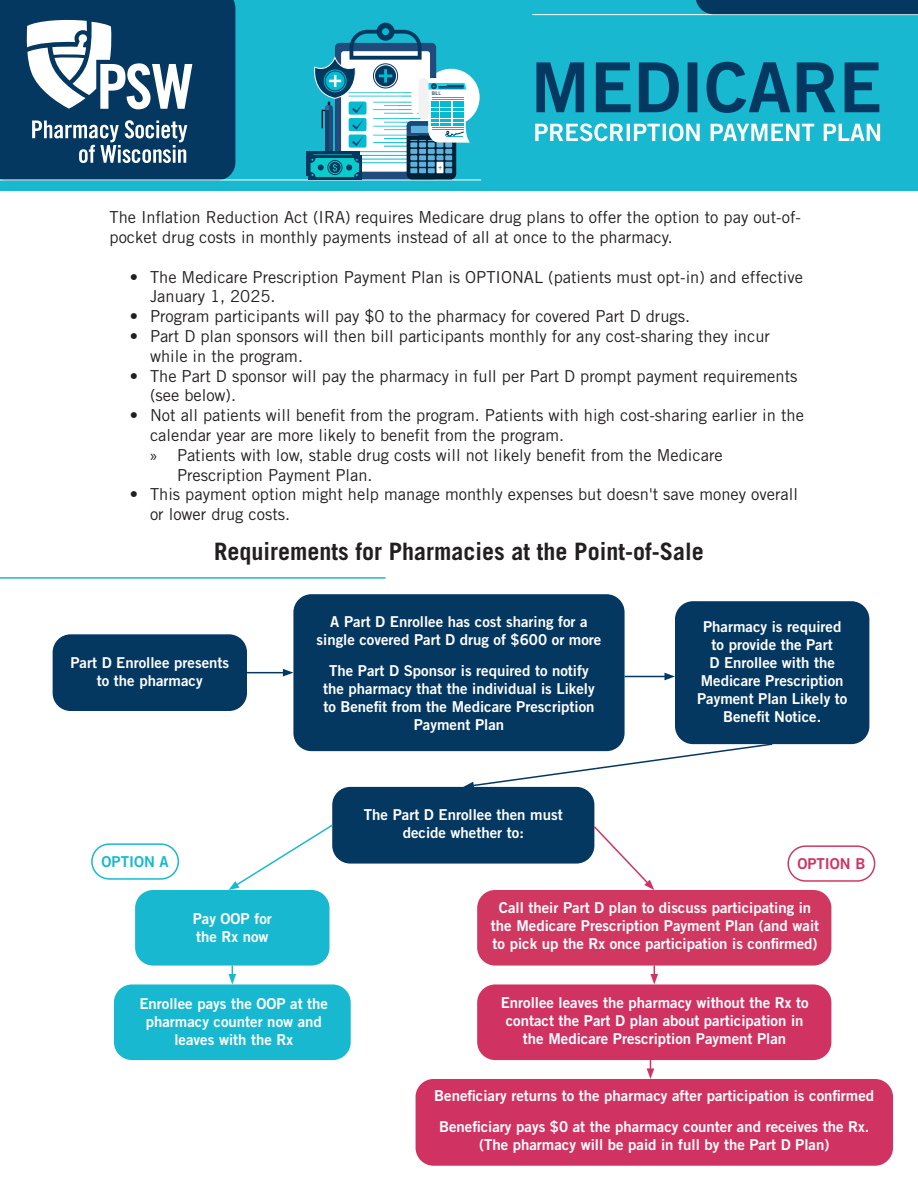
<style>
.page{position:relative;width:918px;height:1188px;background:#fff}
.page>*{position:absolute;margin:0;border:0;box-sizing:border-box;transform-origin:0 0}
.t1{font:700 24px "Trade Gothic LT Std";color:#231f20}
.t2{font:16.5px/19.8px "Trade Gothic LT Std";color:#231f20}
.t3{font:15px/18px "Trade Gothic LT Std Bd 2";color:#fff;text-align:center}
.t4{font:15px "Trade Gothic LT Std Bd 2";color:#18b9d0}
.t5{font:15px "Trade Gothic LT Std Bd 2";color:#d03362}
.t6{font:5.4px "Myriad Pro";color:#002136}
.s1{font-family:"Myriad Pro"}
</style>
<div class="page">
<div style="left:0;top:0;width:918px;height:190px;background:#18b9d0"></div>
<svg style="left:535px;top:123px;width:345px;height:18px"></svg>
<svg style="left:536px;top:62px;width:343px;height:51px"></svg>
<div style="left:53px;top:634px;width:194px;height:77px;background:#053861;border-radius:18px"></div>
<div style="left:293px;top:594px;width:332px;height:157px;background:#053861;border-radius:18px"></div>
<div style="left:477px;top:984px;width:354px;height:76px;background:#d03362;border-radius:18px"></div>
<div style="left:376px;top:23px;width:19px;height:18px;background:#053861;border-radius:50%"></div>
<hr style="left:0;top:180px;width:481px;height:1px;background:#fff">
<div style="left:306px;top:152px;width:53px;height:24px;background:#053861"></div>
<div style="left:308px;top:155px;width:54px;height:25px;background:#053861"></div>
<svg style="left:309px;top:28px;width:171px;height:151px"></svg>
<hr style="left:532px;top:14px;width:386px;height:1px;background:#fff">
<hr style="left:0;top:577px;width:386px;height:2px;background:#18b9d0">
<div style="left:675px;top:601px;width:194px;height:143px;background:#053861;border-radius:18px"></div>
<div style="left:332px;top:787px;width:262px;height:77px;background:#053861;border-radius:18px"></div>
<div style="left:477px;top:890px;width:354px;height:76px;background:#d13861;border-radius:18px"></div>
<div style="left:135px;top:890px;width:195px;height:76px;background:#18b9d0;border-radius:18px"></div>
<div style="left:114px;top:984px;width:237px;height:76px;background:#18b9d0;border-radius:18px"></div>
<div style="left:416px;top:1079px;width:477px;height:87px;background:#d03362;border-radius:18px"></div>
<hr style="left:247px;top:672px;width:38px;height:1px;background:#053861">
<svg style="left:283px;top:669px;width:10px;height:8px"></svg>
<hr style="left:625px;top:676px;width:42px;height:1px;background:#053861">
<svg style="left:664px;top:673px;width:11px;height:7px"></svg>
<svg style="left:463px;top:742px;width:311px;height:47px"></svg>
<svg style="left:228px;top:823px;width:106px;height:67px"></svg>
<svg style="left:228px;top:966px;width:8px;height:18px"></svg>
<svg style="left:592px;top:825px;width:62px;height:65px"></svg>
<svg style="left:650px;top:966px;width:8px;height:18px"></svg>
<svg style="left:647px;top:1060px;width:7px;height:19px"></svg>
<div style="left:91px;top:843px;width:88px;height:37px;border:2px solid #18b9d0;border-radius:17px"></div>
<div style="left:787px;top:845px;width:88px;height:37px;border:2px solid #d13861;border-radius:17px"></div>
<svg style="left:0;top:0;width:235px;height:180px;background:#3a6283"></svg>
<div style="left:696px;top:0;width:222px;height:14px;background:#053861"></div>
<p class="t6" style="left:432px;top:90px;width:11px">BILL</p>
<p class="t2" style="left:110px;top:207px;width:693px">The Inflation Reduction Act (IRA) requires Medicare drug plans to offer the option to pay out-of&shy;pocket drug costs in monthly payments instead of all at once to the pharmacy.</p>
<p class="t2" style="left:150px;top:267px;width:655px;text-indent:-20px">• The Medicare Prescription Payment Plan is OPTIONAL (patients must opt-in) and effective<br>January 1, 2025.</p>
<p class="t2" style="left:130px;top:306px;width:562px">• Program participants will pay $0 to the pharmacy for covered Part D drugs.</p>
<p class="t2" style="left:150px;top:326px;width:622px;text-indent:-20px">• Part D plan sponsors will then bill participants monthly for any cost-sharing they incur while in the program.</p>
<p class="t2" style="left:150px;top:366px;width:649px;text-indent:-20px">• The Part D sponsor will pay the pharmacy in full per Part D prompt payment requirements (see below).</p>
<p class="t2" style="left:150px;top:405px;width:655px;text-indent:-20px">• Not all patients will benefit from the program. Patients with high cost-sharing earlier in the calendar year are more likely to benefit from the program.</p>
<p class="t2" style="left:177px;top:445px;width:547px;text-indent:-27px"><span class="s1">»</span> Patients with low, stable drug costs will not likely benefit from the Medicare<br>Prescription Payment Plan.</p>
<p class="t2" style="left:150px;top:484px;width:649px;text-indent:-20px">• This payment option might help manage monthly expenses but doesn't save money overall or lower drug costs.</p>
<p class="t1" style="left:214px;top:537px;width:491px">Requirements for Pharmacies at the Point-of-Sale</p>
<p class="t3" style="left:70px;top:654px;width:160px">Part D Enrollee presents to the pharmacy</p>
<p class="t3" style="left:317px;top:612px;width:286px">A Part D Enrollee has cost sharing for a single covered Part D drug of $600 or more</p>
<p class="t3" style="left:323px;top:662px;width:273px">The Part D Sponsor is required to notify the pharmacy that the individual is Likely to Benefit from the Medicare Prescription Payment Plan</p>
<p class="t3" style="left:364px;top:806px;width:200px">The Part D Enrollee then must decide whether to:</p>
<p class="t3" style="left:697px;top:618px;width:152px">Pharmacy is required to provide the Part<br>D Enrollee with the<br>Medicare Prescription<br>Payment Plan Likely to<br>Benefit Notice.</p>
<p class="t4" style="left:102px;top:852px;width:69px">OPTION A</p>
<p class="t5" style="left:797px;top:854px;width:69px">OPTION B</p>
<p class="t3" style="left:193px;top:909px;width:81px;text-align:left">Pay OOP for the Rx now</p>
<p class="t3" style="left:139px;top:995px;width:190px">Enrollee pays the OOP at the pharmacy counter now and leaves with the Rx</p>
<p class="t3" style="left:491px;top:898px;width:330px">Call their Part D plan to discuss participating in the Medicare Prescription Payment Plan (and wait to pick up the Rx once participation is confirmed)</p>
<p class="t3" style="left:501px;top:993px;width:309px">Enrollee leaves the pharmacy without the Rx to contact the Part D plan about participation in the Medicare Prescription Payment Plan</p>
<p class="t3" style="left:434px;top:1086px;width:441px">Beneficiary returns to the pharmacy after participation is confirmed</p>
<p class="t3" style="left:439px;top:1118px;width:432px">Beneficiary pays $0 at the pharmacy counter and receives the Rx. (The pharmacy will be paid in full by the Part D Plan)</p>
</div>
